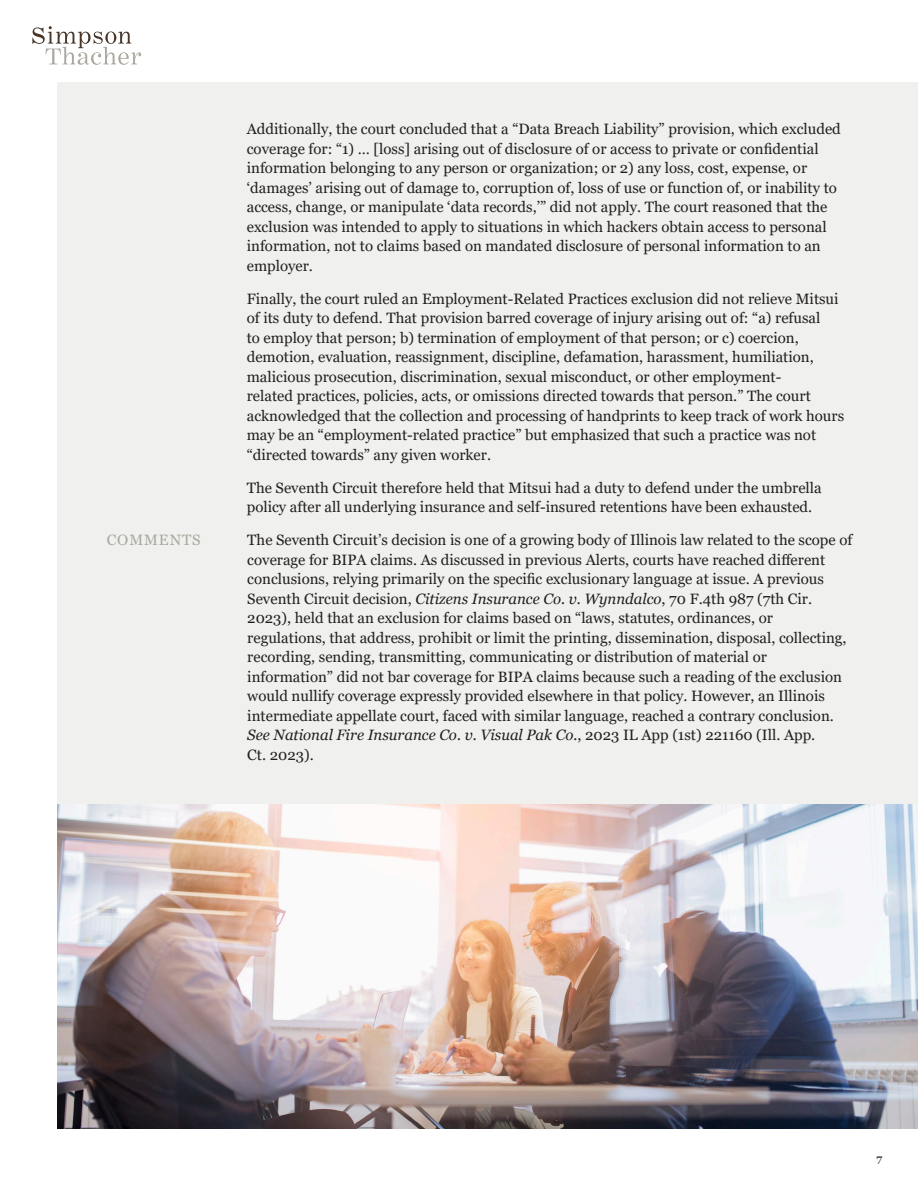
<style>
.page{position:relative;width:918px;height:1188px;background:#fff}
.page>*{position:absolute;margin:0;border:0;box-sizing:border-box;transform-origin:0 0}
.Standard_Text{font:15px/19.5px "Georgia";color:#231f20}
.GrayAllCaps{font:15px "Georgia";letter-spacing:.06em;color:#aaa79f}
.t1{font:700 10.5px "Georgia";color:#483629}
.s1{font-style:italic}
</style>
<div class="page">
<svg style="left:32px;top:26px;width:109px;height:39px"></svg>
<div style="left:57px;top:82px;width:861px;height:1047px;background:#f0f1ee"></div>
<img style="left:57px;top:805px;width:861px;height:324px">
<p class="Standard_Text" style="left:247px;top:120px;width:596px">Additionally, the court concluded that a “Data Breach Liability” provision, which excluded coverage for: “1) … [loss] arising out of disclosure of or access to private or confidential information belonging to any person or organization; or 2) any loss, cost, expense, or ‘damages’ arising out of damage to, corruption of, loss of use or function of, or inability to access, change, or manipulate ‘data records,’” did not apply. The court reasoned that the exclusion was intended to apply to situations in which hackers obtain access to personal information, not to claims based on mandated disclosure of personal information to an employer.</p>
<p class="Standard_Text" style="left:247px;top:289px;width:599px">Finally, the court ruled an Employment-Related Practices exclusion did not relieve Mitsui of its duty to defend. That provision barred coverage of injury arising out of: “a) refusal<br>to employ that person; b) termination of employment of that person; or c) coercion, demotion, evaluation, reassignment, discipline, defamation, harassment, humiliation, malicious prosecution, discrimination, sexual misconduct, or other employment-<br>related practices, policies, acts, or omissions directed towards that person.” The court acknowledged that the collection and processing of handprints to keep track of work hours may be an “employment-related practice” but emphasized that such a practice was not “directed towards” any given worker.</p>
<p class="Standard_Text" style="left:247px;top:478px;width:576px">The Seventh Circuit therefore held that Mitsui had a duty to defend under the umbrella policy after all underlying insurance and self-insured retentions have been exhausted.</p>
<p class="GrayAllCaps" style="left:107px;top:531px;width:95px">COMMENTS</p>
<p class="Standard_Text" style="left:247px;top:531px;width:607px">The Seventh Circuit’s decision is one of a growing body of Illinois law related to the scope of coverage for BIPA claims. As discussed in previous Alerts, courts have reached different conclusions, relying primarily on the specific exclusionary language at issue. A previous Seventh Circuit decision, <span class="s1">Citizens Insurance Co. v. Wynndalco</span>, 70 F.4th 987 (7th Cir.<br>2023), held that an exclusion for claims based on “laws, statutes, ordinances, or regulations, that address, prohibit or limit the printing, dissemination, disposal, collecting, recording, sending, transmitting, communicating or distribution of material or information” did not bar coverage for BIPA claims because such a reading of the exclusion would nullify coverage expressly provided elsewhere in that policy. However, an Illinois intermediate appellate court, faced with similar language, reached a contrary conclusion.<br><span class="s1">See National Fire Insurance Co. v. Visual Pak Co.</span>, 2023 IL App (1st) 221160 (Ill. App.<br>Ct. 2023).</p>
<p class="t1" style="left:877px;top:1152px;width:7px">7</p>
</div>
